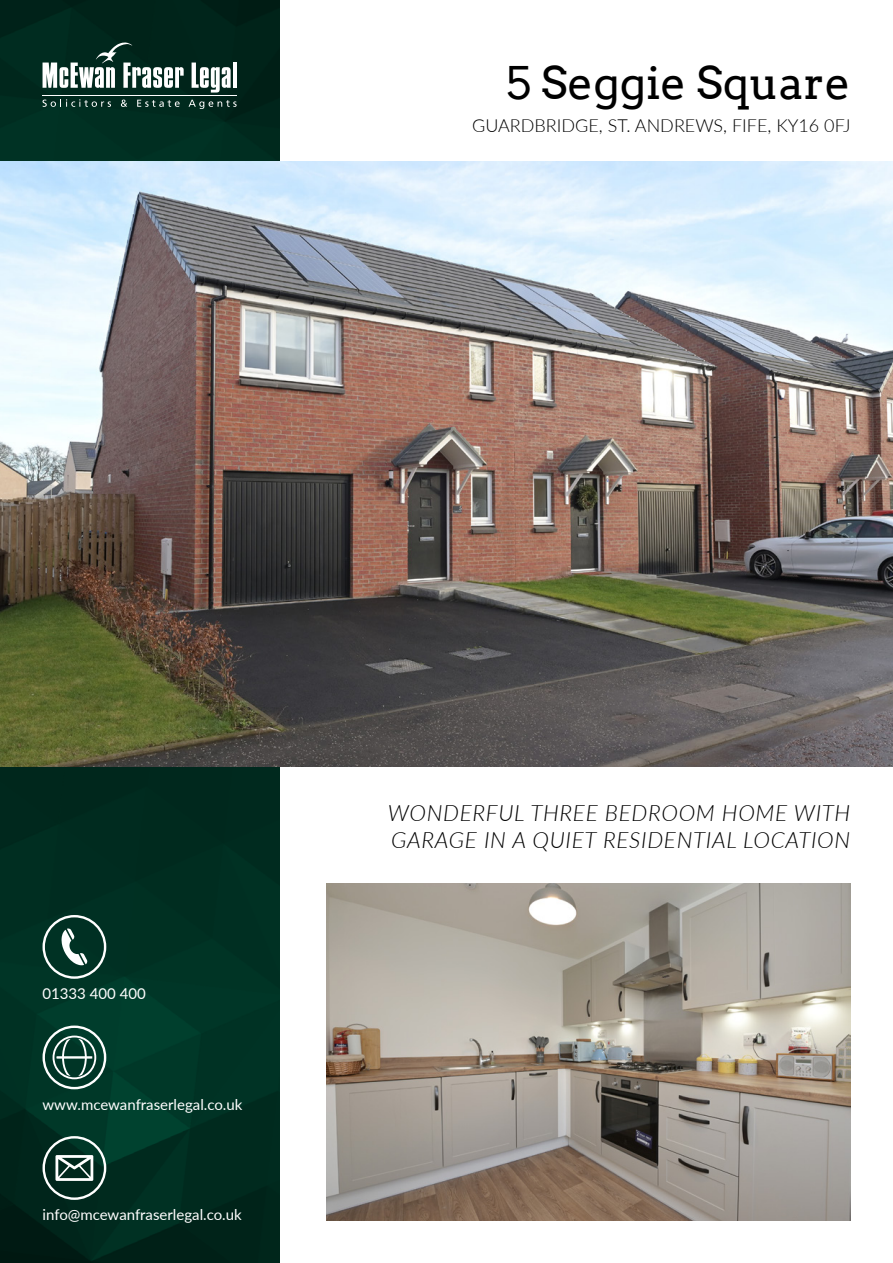
<style>
.page{position:relative;width:893px;height:1263px;background:#fff}
.page>*{position:absolute;margin:0;border:0;box-sizing:border-box;transform-origin:0 0}
.t1{font:45px "Arvo";color:#000}
.t2{font:italic 300 22.5px/27px "Lato";letter-spacing:.03em;color:#000}
.t3{font:300 18px "Lato";color:#000}
.t4{font:15px "Lato";color:#fff}
</style>
<div class="page">
<img style="left:0;top:0;width:279px;height:1263px">
<img style="left:0;top:162px;width:893px;height:605px">
<svg style="left:43px;top:43px;width:141px;height:45px"></svg>
<svg style="left:192px;top:63px;width:39px;height:30px"></svg>
<hr style="left:233px;top:63px;width:4px;height:25px;background:#fff">
<hr style="left:43px;top:95px;width:194px;height:1px;background:#fff">
<svg style="left:43px;top:99px;width:68px;height:8px"></svg>
<svg style="left:121px;top:100px;width:6px;height:7px"></svg>
<svg style="left:137px;top:100px;width:43px;height:7px"></svg>
<svg style="left:189px;top:100px;width:48px;height:9px"></svg>
<img style="left:326px;top:883px;width:524px;height:337px">
<svg style="left:43px;top:915px;width:63px;height:64px;background:#335a4f"></svg>
<svg style="left:43px;top:1025px;width:63px;height:64px;background:#3a6559"></svg>
<svg style="left:43px;top:1136px;width:63px;height:64px;background:#3a5b52"></svg>
<h1 class="t1" style="left:506px;top:55px;width:346px">5 Seggie Square</h1>
<p class="t3" style="left:472px;top:113px;width:380px">GUARDBRIDGE, ST. ANDREWS, FIFE, KY16 0FJ</p>
<p class="t4" style="left:43px;top:983px;width:105px">01333 400 400</p>
<p class="t4" style="left:43px;top:1094px;width:201px">www.mcewanfraserlegal.co.uk</p>
<p class="t4" style="left:43px;top:1204px;width:201px">info@mcewanfraserlegal.co.uk</p>
<h2 class="t2" style="left:388px;top:798px;width:464px">WONDERFUL THREE BEDROOM HOME WITH<br>GARAGE IN A QUIET RESIDENTIAL LOCATION</h2>
</div>
